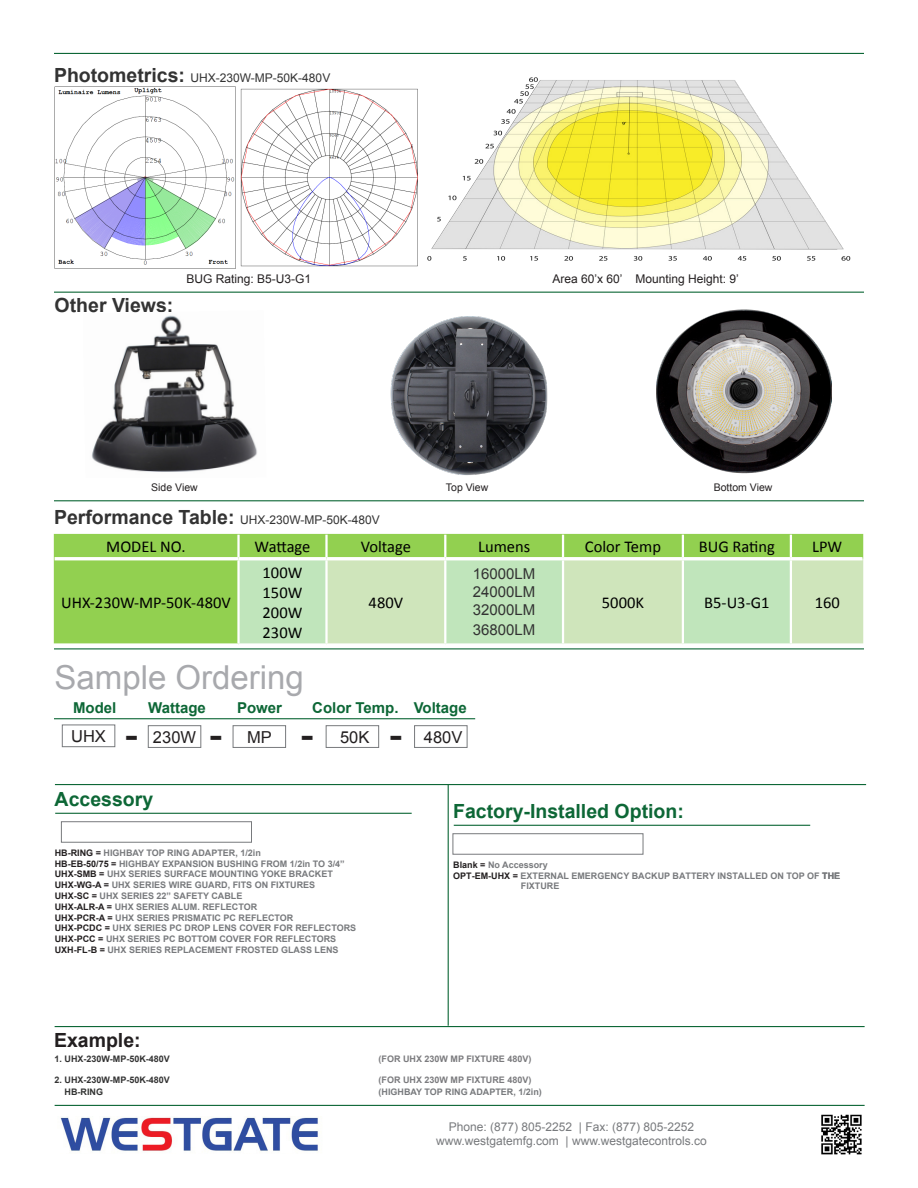
<style>
.page{position:relative;width:918px;height:1188px;background:#fff}
.page>*{position:absolute;margin:0;border:0;box-sizing:border-box;transform-origin:0 0}
.t1{font:33px "Arial";color:#a8a9ad}
.t2{font:700 28.5px "Verdana";color:#231f20}
.t3{font:700 19.5px "Arial";color:#0d6736}
.t4{font:700 19.5px "Arial";color:#333}
.t5{font:700 19.5px "Arial";color:#231f20}
.t6{font:16.5px "Calibri";color:#000}
.t7{font:16.5px "Arial";color:#231f20}
.t8{font:700 15px "Arial";color:#0d6736}
.t9{font:15px "Arial";color:#333}
.t10{font:12px "Arial";color:#787a7d}
.t11{font:12px "Arial";color:#333}
.t12{font:12px "Arial";color:#231f20}
.t13{font:10.5px "Arial";color:#231f20}
.t14{font:700 9px "Arial";color:#787a7d}
.t15{font:700 9px "Arial";color:#7b7b7e}
.t16{font:700 9px "Arial";color:#333}
.t17{font:700 9px "Arial";color:#323332}
.s1{font-weight:700;font-size:19.5px}
.s2{color:#231f20}
</style>
<div class="page">
<img style="left:427px;top:77px;width:424px;height:184px">
<hr style="left:54px;top:500px;width:810px;height:1px;background:#0d6736">
<hr style="left:55px;top:1026px;width:810px;height:1px;background:#0d6736">
<hr style="left:55px;top:1105px;width:810px;height:1px;background:#0d6736">
<img style="left:60px;top:1117px;width:258px;height:34px">
<hr style="left:54px;top:53px;width:810px;height:1px;background:#0d6736">
<hr style="left:54px;top:648px;width:810px;height:1px;background:#0d6736">
<hr style="left:54px;top:292px;width:810px;height:1px;background:#0d6736">
<hr style="left:54px;top:718px;width:421px;height:1px;background:#0d6736">
<hr style="left:55px;top:784px;width:811px;height:1px;background:#0d6736">
<div style="left:62px;top:725px;width:53px;height:22px;border:1px solid #787a7d"></div>
<div style="left:148px;top:725px;width:53px;height:23px;border:1px solid #787a7d"></div>
<div style="left:233px;top:725px;width:53px;height:23px;border:1px solid #787a7d"></div>
<img style="left:54px;top:86px;width:182px;height:183px">
<img style="left:240px;top:88px;width:178px;height:179px">
<img style="left:821px;top:1114px;width:41px;height:41px">
<div style="left:54px;top:534px;width:809px;height:109px;background:#92d050"></div>
<div style="left:240px;top:560px;width:85px;height:83px;background:#c0e5bb"></div>
<svg style="left:328px;top:559px;width:535px;height:84px;background:#c9e5bb"></svg>
<hr style="left:237px;top:535px;width:3px;height:22px;background:#fff">
<hr style="left:325px;top:535px;width:3px;height:22px;background:#fff">
<hr style="left:444px;top:535px;width:2px;height:22px;background:#fff">
<hr style="left:562px;top:535px;width:2px;height:22px;background:#fff">
<hr style="left:682px;top:535px;width:2px;height:22px;background:#fff">
<hr style="left:790px;top:535px;width:2px;height:22px;background:#fff">
<hr style="left:237px;top:560px;width:3px;height:83px;background:#fff">
<hr style="left:325px;top:560px;width:3px;height:83px;background:#fff">
<hr style="left:444px;top:560px;width:2px;height:83px;background:#fff">
<hr style="left:562px;top:560px;width:2px;height:83px;background:#fff">
<hr style="left:682px;top:560px;width:2px;height:83px;background:#fff">
<hr style="left:790px;top:560px;width:2px;height:83px;background:#fff">
<hr style="left:55px;top:557px;width:184px;height:3px;background:#fff">
<hr style="left:239px;top:557px;width:88px;height:3px;background:#fff">
<hr style="left:327px;top:557px;width:118px;height:3px;background:#fff">
<hr style="left:445px;top:557px;width:118px;height:3px;background:#fff">
<hr style="left:563px;top:557px;width:120px;height:3px;background:#fff">
<hr style="left:683px;top:557px;width:108px;height:3px;background:#fff">
<hr style="left:791px;top:557px;width:71px;height:3px;background:#fff">
<hr style="left:55px;top:813px;width:357px;height:1px;background:#0d6736">
<div style="left:61px;top:821px;width:191px;height:22px;background:#fff;border:1px solid #787a7d"></div>
<hr style="left:448px;top:785px;width:1px;height:241px;background:#0d6736">
<hr style="left:454px;top:825px;width:356px;height:1px;background:#0d6736">
<div style="left:453px;top:833px;width:190px;height:22px;background:#fff;border:1px solid #787a7d"></div>
<div style="left:326px;top:725px;width:53px;height:23px;border:1px solid #787a7d"></div>
<div style="left:414px;top:725px;width:53px;height:23px;border:1px solid #787a7d"></div>
<img style="left:390px;top:316px;width:158px;height:160px">
<img style="left:656px;top:309px;width:175px;height:164px">
<img style="left:91px;top:315px;width:166px;height:157px">
<p class="t11" style="left:54px;top:70px;width:278px"><span class="s1">Photometrics:</span> UHX-230W-MP-50K-480V</p>
<p class="t4" style="left:55px;top:292px;width:120px">Other Views:</p>
<p class="t12" style="left:187px;top:271px;width:126px">BUG Rating: B5-U3-G1</p>
<p class="t12" style="left:553px;top:271px;width:188px">Area 60’x 60’ Mounting Height: 9’</p>
<p class="t13" style="left:151px;top:481px;width:48px">Side View</p>
<p class="t13" style="left:446px;top:481px;width:44px">Top View</p>
<p class="t13" style="left:714px;top:481px;width:60px">Bottom View</p>
<p class="t11" style="left:54px;top:512px;width:327px"><span class="s1">Performance Table:</span> UHX-230W-MP-50K-480V</p>
<p class="t6" style="left:106px;top:536px;width:81px">MODEL NO.</p>
<p class="t6" style="left:255px;top:536px;width:57px">Wattage</p>
<p class="t6" style="left:361px;top:536px;width:52px">Voltage</p>
<p class="t6" style="left:478px;top:536px;width:54px">Lumens</p>
<p class="t6" style="left:585px;top:536px;width:78px">Color Temp</p>
<p class="t6" style="left:699px;top:536px;width:78px">BUG Rating</p>
<p class="t6" style="left:812px;top:536px;width:32px">LPW</p>
<p class="t6" style="left:61px;top:592px;width:171px">UHX-230W-MP-50K-480V</p>
<p class="t6" style="left:263px;top:563px;width:41px">100W</p>
<p class="t6" style="left:263px;top:582px;width:41px">150W</p>
<p class="t6" style="left:263px;top:602px;width:41px">200W</p>
<p class="t6" style="left:263px;top:622px;width:41px">230W</p>
<p class="t6" style="left:369px;top:592px;width:36px">480V</p>
<p class="t9" style="left:473px;top:564px;width:64px">16000LM</p>
<p class="t9" style="left:473px;top:582px;width:64px">24000LM</p>
<p class="t9" style="left:473px;top:600px;width:64px">32000LM</p>
<p class="t9" style="left:473px;top:620px;width:64px">36800LM</p>
<p class="t1" style="left:55px;top:656px;width:251px">Sample Ordering</p>
<p class="t7" style="left:71px;top:725px;width:36px">UHX</p>
<p class="t2" style="left:125px;top:718px;width:15px">-</p>
<p class="t7" style="left:153px;top:726px;width:45px">230W</p>
<p class="t2" style="left:209px;top:718px;width:15px">-</p>
<p class="t7" style="left:247px;top:726px;width:26px">MP</p>
<p class="t2" style="left:301px;top:718px;width:15px">-</p>
<p class="t8" style="left:73px;top:698px;width:45px">Model</p>
<p class="t8" style="left:148px;top:698px;width:59px">Wattage</p>
<p class="t8" style="left:237px;top:698px;width:47px">Power</p>
<p class="t8" style="left:312px;top:698px;width:88px">Color Temp.</p>
<p class="t8" style="left:414px;top:698px;width:55px">Voltage</p>
<p class="t7" style="left:340px;top:726px;width:31px">50K</p>
<p class="t2" style="left:389px;top:718px;width:15px">-</p>
<p class="t7" style="left:424px;top:726px;width:40px">480V</p>
<p class="t6" style="left:602px;top:592px;width:44px">5000K</p>
<p class="t6" style="left:704px;top:592px;width:67px">B5-U3-G1</p>
<p class="t6" style="left:815px;top:592px;width:27px">160</p>
<p class="t3" style="left:55px;top:786px;width:100px">Accessory</p>
<p class="t14" style="left:55px;top:847px;width:208px"><span class="s2">HB-RING =</span> HIGHBAY TOP RING ADAPTER, 1/2in</p>
<p class="t14" style="left:55px;top:857px;width:291px"><span class="s2">HB-EB-50/75 =</span> HIGHBAY EXPANSION BUSHING FROM 1/2in TO 3/4”</p>
<p class="t14" style="left:55px;top:868px;width:280px"><span class="s2">UHX-SMB =</span> UHX SERIES SURFACE MOUNTING YOKE BRACKET</p>
<p class="t14" style="left:55px;top:879px;width:262px"><span class="s2">UHX-WG-A =</span> UHX SERIES WIRE GUARD, FITS ON FIXTURES</p>
<p class="t14" style="left:55px;top:890px;width:189px"><span class="s2">UHX-SC =</span> UHX SERIES 22” SAFETY CABLE</p>
<p class="t14" style="left:55px;top:901px;width:204px"><span class="s2">UHX-ALR-A =</span> UHX SERIES ALUM. REFLECTOR</p>
<p class="t14" style="left:55px;top:911px;width:240px"><span class="s2">UHX-PCR-A =</span> UHX SERIES PRISMATIC PC REFLECTOR</p>
<p class="t14" style="left:55px;top:922px;width:303px"><span class="s2">UHX-PCDC =</span> UHX SERIES PC DROP LENS COVER FOR REFLECTORS</p>
<p class="t14" style="left:55px;top:933px;width:283px"><span class="s2">UHX-PCC =</span> UHX SERIES PC BOTTOM COVER FOR REFLECTORS</p>
<p class="t14" style="left:55px;top:944px;width:285px"><span class="s2">UXH-FL-B =</span> UHX SERIES REPLACEMENT FROSTED GLASS LENS</p>
<p class="t3" style="left:453px;top:798px;width:232px">Factory-Installed Option:</p>
<p class="t14" style="left:453px;top:859px;width:96px"><span class="s2">Blank =</span> No Accessory</p>
<p class="t14" style="left:453px;top:869px;width:388px"><span class="s2">OPT-EM-UHX =</span> EXTERNAL EMERGENCY BACKUP BATTERY INSTALLED ON TOP OF THE</p>
<p class="t14" style="left:521px;top:880px;width:40px">FIXTURE</p>
<p class="t5" style="left:54px;top:1027px;width:88px">Example:</p>
<p class="t16" style="left:55px;top:1053px;width:117px">1. UHX-230W-MP-50K-480V</p>
<p class="t15" style="left:379px;top:1053px;width:154px">(FOR UHX 230W MP FIXTURE 480V)</p>
<p class="t16" style="left:55px;top:1074px;width:117px">2. UHX-230W-MP-50K-480V</p>
<p class="t15" style="left:379px;top:1074px;width:154px">(FOR UHX 230W MP FIXTURE 480V)</p>
<p class="t17" style="left:65px;top:1086px;width:40px">HB-RING</p>
<p class="t14" style="left:379px;top:1086px;width:165px">(HIGHBAY TOP RING ADAPTER, 1/2in)</p>
<p class="t10" style="left:449px;top:1119px;width:247px">Phone: (877) 805-2252 | Fax: (877) 805-2252</p>
<p class="t10" style="left:436px;top:1133px;width:272px">www.westgatemfg.com | www.westgatecontrols.co</p>
</div>
